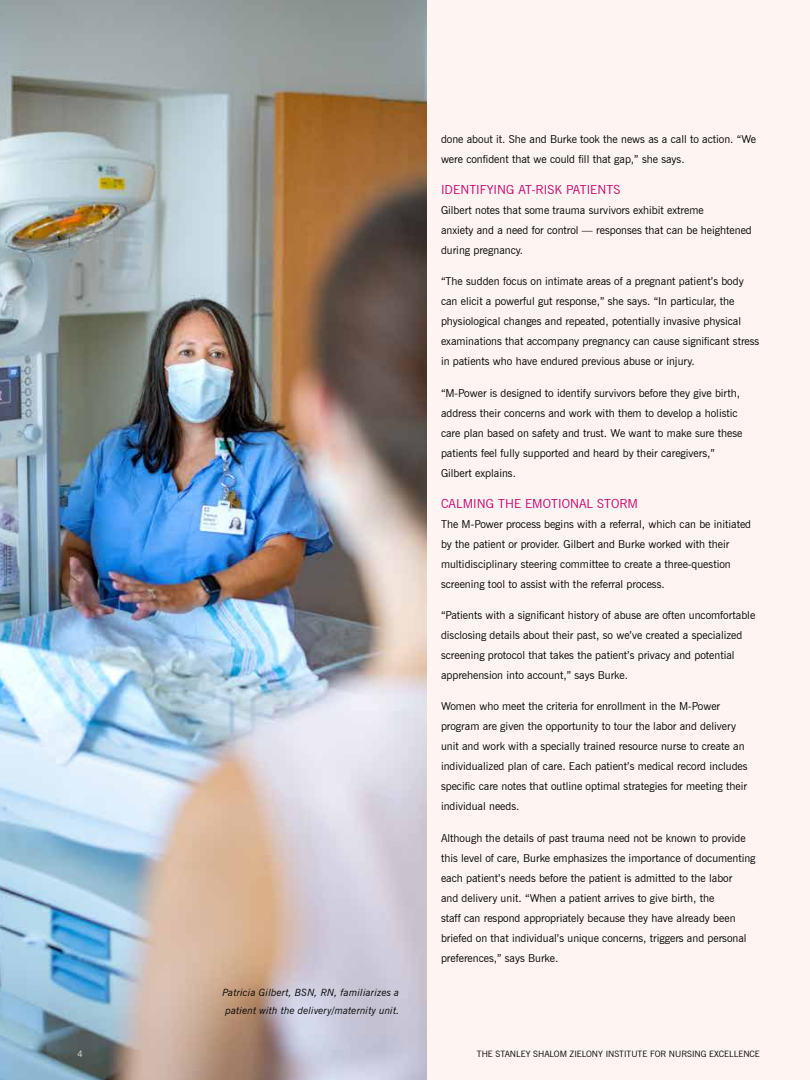
<style>
.page{position:relative;width:810px;height:1080px;background:#fef4f2}
.page>*{position:absolute;margin:0;border:0;box-sizing:border-box;transform-origin:0 0}
.t1{font:12.5px "News Gothic BT";letter-spacing:.005em;color:#ca006c}
.t2{font:11px/20px "News Gothic BT";color:#000}
.t3{font:italic 10px/17.5px "News Gothic BT";letter-spacing:.005em;color:#000;text-align:center}
.t4{font:8.75px "News Gothic BT";color:#000}
.t5{font:300 8.75px "News Gothic BT";color:#fff}
</style>
<div class="page">
<img style="left:0;top:0;width:427px;height:1080px">
<p class="t3" style="left:223px;top:984px;width:178px">Patricia Gilbert, BSN, RN, familiarizes a patient with the delivery/maternity unit.</p>
<p class="t2" style="left:441px;top:129px;width:317px">done about it. She and Burke took the news as a call to action. “We were confident that we could fill that gap,” she says.</p>
<p class="t1" style="left:441px;top:182px;width:181px">IDENTIFYING AT-RISK PATIENTS</p>
<p class="t2" style="left:441px;top:200px;width:312px">Gilbert notes that some trauma survivors exhibit extreme<br>anxiety and a need for control — responses that can be heightened during pregnancy.</p>
<p class="t2" style="left:441px;top:271px;width:320px">“The sudden focus on intimate areas of a pregnant patient’s body can elicit a powerful gut response,” she says. “In particular, the physiological changes and repeated, potentially invasive physical examinations that accompany pregnancy can cause significant stress in patients who have endured previous abuse or injury.</p>
<p class="t2" style="left:441px;top:383px;width:303px">“M-Power is designed to identify survivors before they give birth, address their concerns and work with them to develop a holistic care plan based on safety and trust. We want to make sure these patients feel fully supported and heard by their caregivers,” Gilbert explains.</p>
<p class="t1" style="left:441px;top:496px;width:199px">CALMING THE EMOTIONAL STORM</p>
<p class="t2" style="left:441px;top:514px;width:312px">The M-Power process begins with a referral, which can be initiated by the patient or provider. Gilbert and Burke worked with their multidisciplinary steering committee to create a three-question screening tool to assist with the referral process.</p>
<p class="t2" style="left:441px;top:605px;width:316px">“Patients with a significant history of abuse are often uncomfortable disclosing details about their past, so we’ve created a specialized screening protocol that takes the patient’s privacy and potential apprehension into account,” says Burke.</p>
<p class="t2" style="left:441px;top:696px;width:308px">Women who meet the criteria for enrollment in the M-Power program are given the opportunity to tour the labor and delivery unit and work with a specially trained resource nurse to create an individualized plan of care. Each patient’s medical record includes specific care notes that outline optimal strategies for meeting their individual needs.</p>
<p class="t2" style="left:441px;top:828px;width:316px">Although the details of past trauma need not be known to provide this level of care, Burke emphasizes the importance of documenting each patient’s needs before the patient is admitted to the labor<br>and delivery unit. “When a patient arrives to give birth, the<br>staff can respond appropriately because they have already been briefed on that individual’s unique concerns, triggers and personal preferences,” says Burke.</p>
<p class="t5" style="left:77px;top:1048px;width:7px">4</p>
<p class="t4" style="left:477px;top:1048px;width:285px">THE STANLEY SHALOM ZIELONY INSTITUTE FOR NURSING EXCELLENCE</p>
</div>
